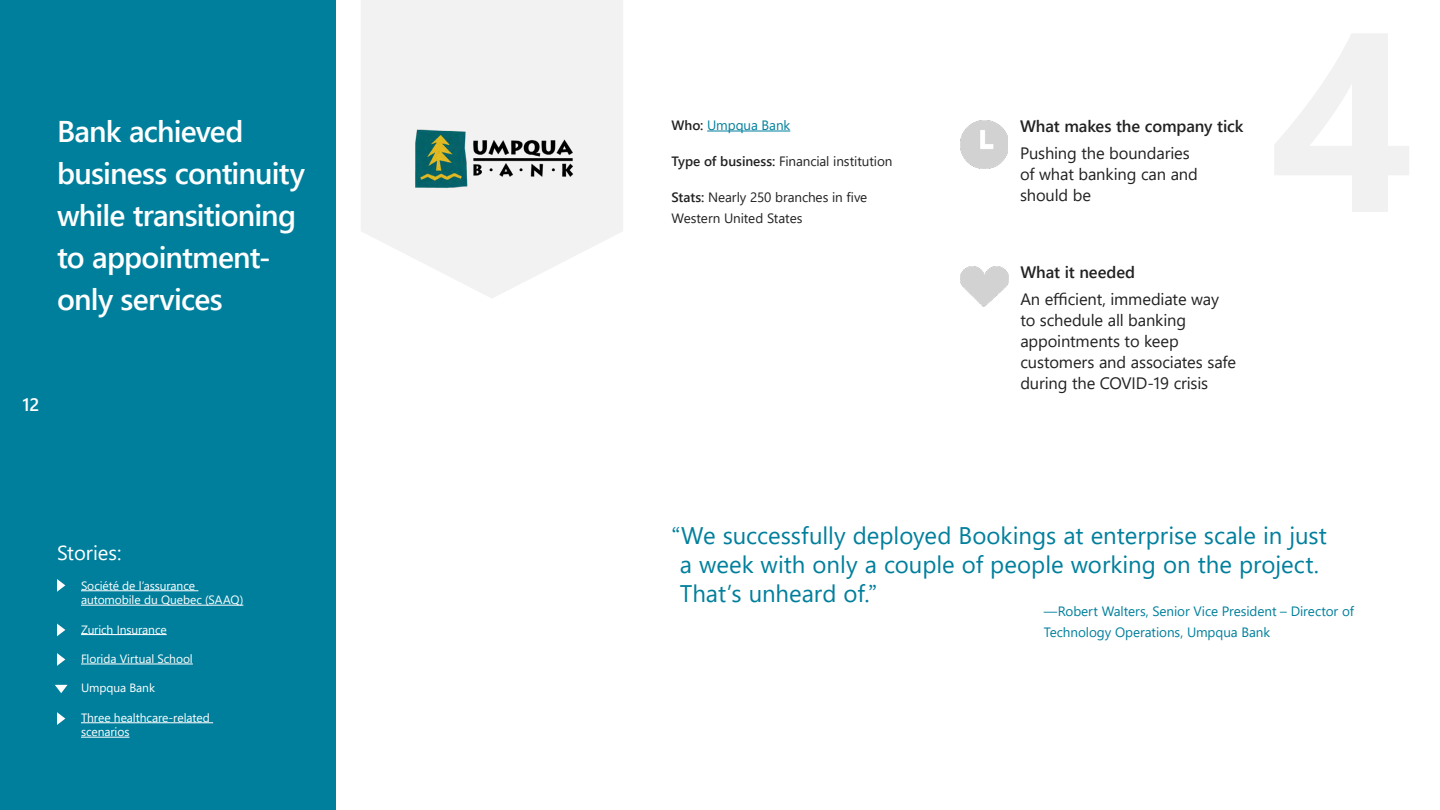
<style>
.page{position:relative;width:1440px;height:810px;background:#fff}
.page>*{position:absolute;margin:0;border:0;box-sizing:border-box;transform-origin:0 0}
.t1{font:600 30px/42px "Segoe UI";letter-spacing:-.025em;color:#fff}
.t2{font:24px/29.2px "Segoe UI";color:#007f9c}
.t3{font:20.25px "Segoe UI";color:#fff}
.t4{font:600 18px "Segoe UI";color:#fff}
.t5{font:16.5px/21px "Segoe UI";letter-spacing:-.01em;color:#232222}
.t6{font:600 16.5px "Segoe UI";letter-spacing:-.005em;color:#232222}
.t7{font:13.5px/21px "Segoe UI";letter-spacing:-.005em;color:#007f9c}
.t8{font:13.5px/21px "Segoe UI";letter-spacing:-.01em;color:#232222}
.t9{font:12px/14.4px "Segoe UI";letter-spacing:-.005em;color:#fff}
.s1{font-weight:600;color:#232222}
.s2{font-weight:600}
</style>
<div class="page">
<div style="left:0;top:0;width:336px;height:810px;background:#007f9c"></div>
<hr style="left:707px;top:131px;width:83px;height:1px;background:#007f9c">
<img style="left:960px;top:266px;width:48px;height:40px">
<img style="left:960px;top:120px;width:48px;height:48px">
<hr style="left:81px;top:590px;width:117px;height:1px;background:#fff">
<hr style="left:81px;top:605px;width:162px;height:1px;background:#fff">
<hr style="left:81px;top:634px;width:86px;height:1px;background:#fff">
<hr style="left:81px;top:664px;width:112px;height:1px;background:#fff">
<hr style="left:81px;top:722px;width:132px;height:1px;background:#fff">
<hr style="left:81px;top:737px;width:48px;height:1px;background:#fff">
<svg style="left:57px;top:579px;width:8px;height:13px"></svg>
<svg style="left:57px;top:624px;width:8px;height:12px"></svg>
<svg style="left:57px;top:653px;width:8px;height:13px"></svg>
<svg style="left:55px;top:685px;width:13px;height:8px"></svg>
<svg style="left:57px;top:712px;width:8px;height:13px"></svg>
<svg style="left:361px;top:0;width:262px;height:298px;fill:#f2f2f2"></svg>
<img style="left:408px;top:120px;width:169px;height:74px">
<h1 class="t1" style="left:57px;top:108px;width:250px">Bank achieved business continuity while transitioning to appointment&shy;only services</h1>
<p class="t7" style="left:672px;top:113px;width:120px"><span class="s1">Who:</span> Umpqua Bank</p>
<p class="t8" style="left:672px;top:149px;width:222px"><span class="s2">Type of business:</span> Financial institution</p>
<p class="t8" style="left:672px;top:185px;width:197px"><span class="s2">Stats:</span> Nearly 250 branches in five<br>Western United States</p>
<p class="t4" style="left:22px;top:388px;width:18px">12</p>
<p class="t6" style="left:1020px;top:111px;width:225px">What makes the company tick</p>
<p class="t5" style="left:1020px;top:141px;width:179px">Pushing the boundaries of what banking can and should be</p>
<p class="t6" style="left:1020px;top:257px;width:116px">What it needed</p>
<p class="t5" style="left:1020px;top:287px;width:217px">An efficient, immediate way to schedule all banking appointments to keep customers and associates safe during the COVID-19 crisis</p>
<p class="t3" style="left:57px;top:534px;width:66px">Stories:</p>
<p class="t9" style="left:81px;top:577px;width:164px">Société de l’assurance automobile du Quebec (SAAQ)</p>
<p class="t9" style="left:81px;top:621px;width:87px">Zurich Insurance</p>
<p class="t9" style="left:81px;top:650px;width:113px">Florida Virtual School</p>
<p class="t9" style="left:81px;top:680px;width:76px">Umpqua Bank</p>
<p class="t9" style="left:81px;top:709px;width:130px">Three healthcare-related scenarios</p>
<h2 class="t2" style="left:680px;top:519px;width:649px;text-indent:-8px">“We successfully deployed Bookings at enterprise scale in just a week with only a couple of people working on the project.<br>That’s unheard of.”</h2>
<p class="t7" style="left:1044px;top:600px;width:312px">—Robert Walters, Senior Vice President – Director of<br>Technology Operations, Umpqua Bank</p>
</div>
